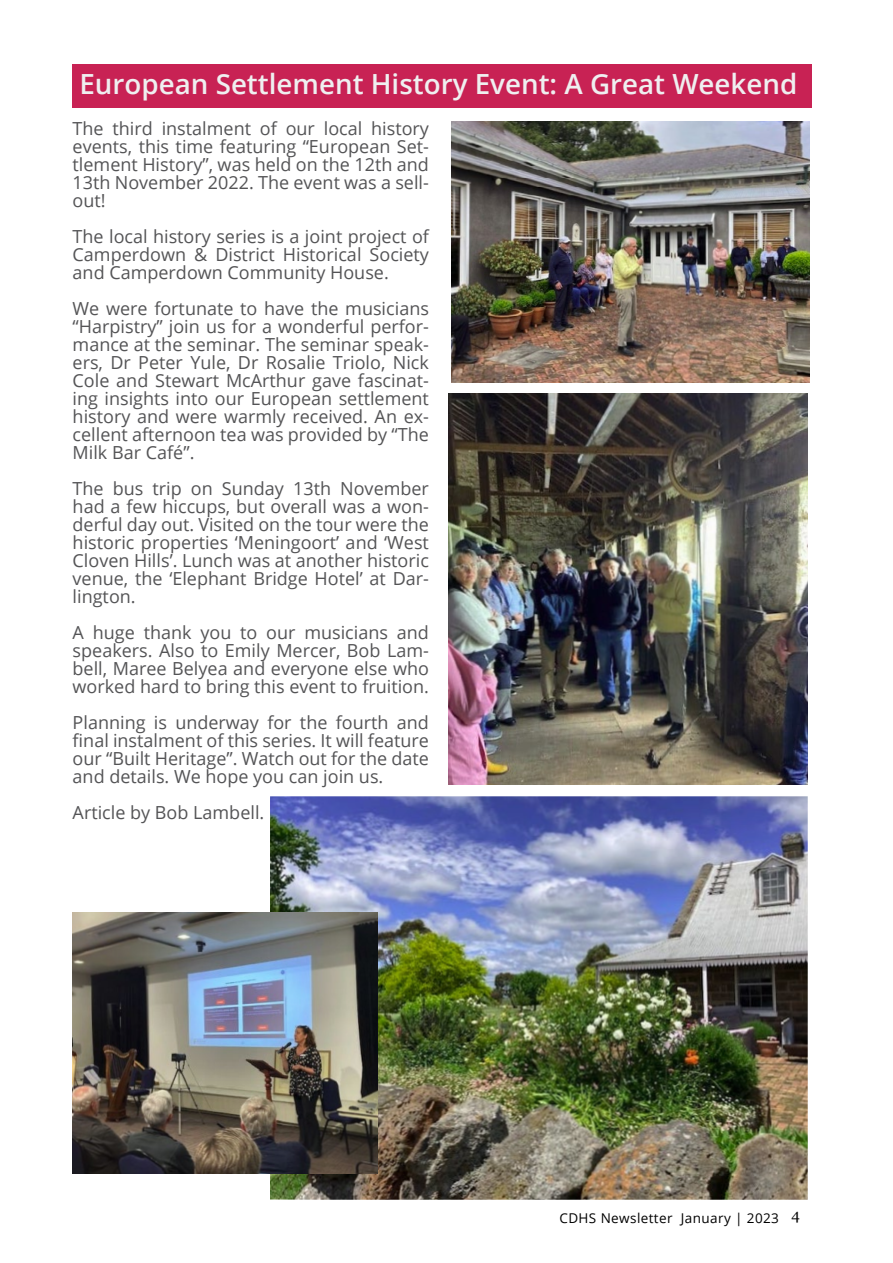
<style>
.page{position:relative;width:893px;height:1263px;background:#fff}
.page>*{position:absolute;margin:0;border:0;box-sizing:border-box;transform-origin:0 0}
.t1{font:600 27.75px "Open Sans";color:#efeff0}
.t2{font:18px/18px "Open Sans";color:#545456;text-align:justify}
.t3{font:13.5px "Open Sans";letter-spacing:.03em;color:#000}
</style>
<div class="page">
<div style="left:72px;top:64px;width:740px;height:44px;background:#c82254"></div>
<img style="left:449px;top:393px;width:358px;height:391px">
<img style="left:451px;top:121px;width:359px;height:262px">
<img style="left:270px;top:796px;width:538px;height:404px">
<img style="left:73px;top:912px;width:304px;height:262px">
<h1 class="t1" style="left:79px;top:64px;width:719px">European Settlement History Event: A Great Weekend</h1>
<p class="t2" style="left:73px;top:119px;width:358px">The third instalment of our local history events, this time featuring “European Set&shy;tlement History”, was held on the 12th and 13th November 2022. The event was a sell&shy;out!</p>
<p class="t2" style="left:73px;top:227px;width:358px">The local history series is a joint project of Camperdown &amp; District Historical Society and Camperdown Community House.</p>
<p class="t2" style="left:73px;top:299px;width:358px">We were fortunate to have the musicians “Harpistry” join us for a wonderful perfor&shy;mance at the seminar. The seminar speak&shy;ers, Dr Peter Yule, Dr Rosalie Triolo, Nick Cole and Stewart McArthur gave fascinat&shy;ing insights into our European settlement history and were warmly received. An ex&shy;cellent afternoon tea was provided by “The Milk Bar Café”.</p>
<p class="t2" style="left:73px;top:479px;width:358px">The bus trip on Sunday 13th November had a few hiccups, but overall was a won&shy;derful day out. Visited on the tour were the historic properties ‘Meningoort’ and ‘West Cloven Hills’. Lunch was at another historic venue, the ‘Elephant Bridge Hotel’ at Dar&shy;lington.</p>
<p class="t2" style="left:73px;top:623px;width:358px">A huge thank you to our musicians and speakers. Also to Emily Mercer, Bob Lam&shy;bell, Maree Belyea and everyone else who worked hard to bring this event to fruition.</p>
<p class="t2" style="left:73px;top:713px;width:358px">Planning is underway for the fourth and final instalment of this series. It will feature our “Built Heritage”. Watch out for the date and details. We hope you can join us.</p>
<p class="t2" style="left:73px;top:803px;width:193px">Article by Bob Lambell.</p>
<p class="t3" style="left:559px;top:1209px;width:242px">CDHS Newsletter January | 2023 <sup>4</sup></p>
</div>
